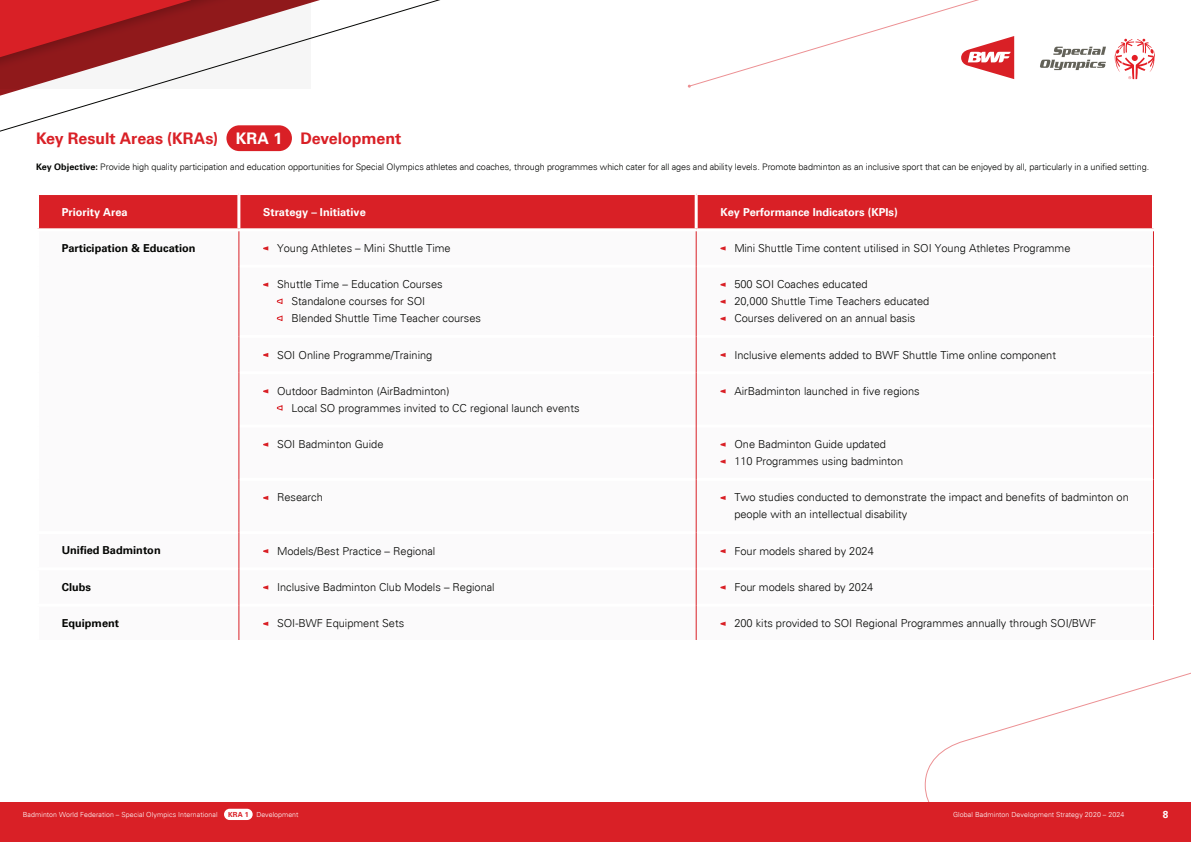
<style>
.page{position:relative;width:1191px;height:842px;background:#fff}
.page>*{position:absolute;margin:0;border:0;box-sizing:border-box;transform-origin:0 0}
.t1{font:700 16px "Univers";letter-spacing:-.005em;color:#d92026}
.t2{font:300 11px/17px "Univers";color:#040503}
.t3{font:700 11px "Univers";color:#fff}
.t4{font:700 11px "Univers";color:#040503}
.t5{font:700 10px "Univers";color:#fff}
.t6{font:300 9px "Univers";letter-spacing:-.005em;color:#040503}
.t7{font:300 7px "Univers";letter-spacing:.015em;color:#fff}
.s1{color:#fff}
.s2{font-weight:700}
.s3{font-weight:700;color:#d92026}
</style>
<div class="page">
<svg style="left:925px;top:672px;width:266px;height:130px"></svg>
<svg style="left:0;top:0;width:440px;height:152px"></svg>
<div style="left:39px;top:195px;width:1113px;height:33px;background:#d92026"></div>
<hr style="left:237px;top:195px;width:3px;height:33px;background:#fff">
<hr style="left:694px;top:195px;width:3px;height:33px;background:#fff">
<hr style="left:239px;top:231px;width:1px;height:35px;background:#d92026">
<hr style="left:696px;top:231px;width:1px;height:35px;background:#d92026">
<hr style="left:1153px;top:231px;width:1px;height:35px;background:#d92026">
<hr style="left:239px;top:266px;width:1px;height:70px;background:#d92026">
<hr style="left:696px;top:266px;width:1px;height:70px;background:#d92026">
<hr style="left:1153px;top:266px;width:1px;height:70px;background:#d92026">
<hr style="left:239px;top:336px;width:1px;height:37px;background:#d92026">
<hr style="left:696px;top:336px;width:1px;height:37px;background:#d92026">
<hr style="left:1153px;top:336px;width:1px;height:37px;background:#d92026">
<hr style="left:239px;top:373px;width:1px;height:53px;background:#d92026">
<hr style="left:696px;top:373px;width:1px;height:53px;background:#d92026">
<hr style="left:1153px;top:373px;width:1px;height:53px;background:#d92026">
<hr style="left:239px;top:426px;width:1px;height:53px;background:#d92026">
<hr style="left:696px;top:426px;width:1px;height:53px;background:#d92026">
<hr style="left:1153px;top:426px;width:1px;height:53px;background:#d92026">
<hr style="left:239px;top:479px;width:1px;height:54px;background:#d92026">
<hr style="left:696px;top:479px;width:1px;height:54px;background:#d92026">
<hr style="left:1153px;top:479px;width:1px;height:54px;background:#d92026">
<hr style="left:239px;top:533px;width:1px;height:36px;background:#d92026">
<hr style="left:696px;top:533px;width:1px;height:36px;background:#d92026">
<hr style="left:1153px;top:533px;width:1px;height:36px;background:#d92026">
<hr style="left:239px;top:569px;width:1px;height:36px;background:#d92026">
<hr style="left:696px;top:569px;width:1px;height:36px;background:#d92026">
<hr style="left:1153px;top:569px;width:1px;height:36px;background:#d92026">
<hr style="left:239px;top:605px;width:1px;height:35px;background:#d92026">
<hr style="left:696px;top:605px;width:1px;height:35px;background:#d92026">
<hr style="left:1153px;top:605px;width:1px;height:35px;background:#d92026">
<svg style="left:263px;top:246px;width:5px;height:4px"></svg>
<svg style="left:720px;top:246px;width:5px;height:4px"></svg>
<svg style="left:263px;top:283px;width:5px;height:4px"></svg>
<svg style="left:277px;top:298px;width:6px;height:6px"></svg>
<svg style="left:277px;top:315px;width:6px;height:6px"></svg>
<svg style="left:720px;top:283px;width:5px;height:4px"></svg>
<svg style="left:720px;top:300px;width:5px;height:4px"></svg>
<svg style="left:720px;top:317px;width:5px;height:4px"></svg>
<svg style="left:263px;top:353px;width:5px;height:4px"></svg>
<svg style="left:720px;top:353px;width:5px;height:4px"></svg>
<svg style="left:263px;top:389px;width:5px;height:4px"></svg>
<svg style="left:277px;top:405px;width:6px;height:6px"></svg>
<svg style="left:720px;top:389px;width:5px;height:4px"></svg>
<svg style="left:263px;top:442px;width:5px;height:5px"></svg>
<svg style="left:720px;top:442px;width:5px;height:5px"></svg>
<svg style="left:720px;top:459px;width:5px;height:5px"></svg>
<svg style="left:263px;top:496px;width:5px;height:4px"></svg>
<svg style="left:720px;top:496px;width:5px;height:4px"></svg>
<svg style="left:263px;top:549px;width:5px;height:4px"></svg>
<svg style="left:720px;top:549px;width:5px;height:4px"></svg>
<svg style="left:263px;top:585px;width:5px;height:5px"></svg>
<svg style="left:720px;top:585px;width:5px;height:5px"></svg>
<svg style="left:263px;top:622px;width:5px;height:4px"></svg>
<svg style="left:720px;top:622px;width:5px;height:4px"></svg>
<div style="left:226px;top:125px;width:66px;height:26px;background:#d92026;border-radius:13px"></div>
<div style="left:0;top:802px;width:1191px;height:40px;background:#d92026"></div>
<div style="left:224px;top:809px;width:29px;height:11px;background:#fff;border-radius:6px"></div>
<svg style="left:687px;top:0;width:468px;height:88px"></svg>
<h1 class="t1" style="left:36px;top:129px;width:367px">Key Result Areas (KRAs) <span class="s1">KRA 1</span> Development</h1>
<p class="t6" style="left:36px;top:162px;width:1114px"><span class="s2">Key Objective:</span> Provide high quality participation and education opportunities for Special Olympics athletes and coaches, through programmes which cater for all ages and ability levels. Promote badminton as an inclusive sport that can be enjoyed by all, particularly in a unified setting.</p>
<p class="t3" style="left:62px;top:205px;width:68px">Priority Area</p>
<p class="t3" style="left:263px;top:205px;width:104px">Strategy – Initiative</p>
<p class="t3" style="left:720px;top:205px;width:179px">Key Performance Indicators (KPIs)</p>
<p class="t4" style="left:62px;top:242px;width:135px">Participation &amp; Education</p>
<p class="t2" style="left:277px;top:240px;width:175px">Young Athletes – Mini Shuttle Time</p>
<p class="t2" style="left:734px;top:240px;width:338px">Mini Shuttle Time content utilised in SOI Young Athletes Programme</p>
<p class="t2" style="left:291px;top:276px;width:191px;text-indent:-14px">Shuttle Time – Education Courses<br>Standalone courses for SOI<br>Blended Shuttle Time Teacher courses</p>
<p class="t2" style="left:734px;top:276px;width:197px">500 SOI Coaches educated<br>20,000 Shuttle Time Teachers educated<br>Courses delivered on an annual basis</p>
<p class="t2" style="left:277px;top:346px;width:157px">SOI Online Programme/Training</p>
<p class="t2" style="left:734px;top:346px;width:323px">Inclusive elements added to BWF Shuttle Time online component</p>
<p class="t2" style="left:291px;top:382px;width:289px;text-indent:-14px">Outdoor Badminton (AirBadminton)<br>Local SO programmes invited to CC regional launch events</p>
<p class="t2" style="left:277px;top:436px;width:108px">SOI Badminton Guide</p>
<p class="t2" style="left:734px;top:436px;width:170px">One Badminton Guide updated<br>110 Programmes using badminton</p>
<p class="t2" style="left:277px;top:489px;width:47px">Research</p>
<p class="t2" style="left:734px;top:506px;width:174px">people with an intellectual disability</p>
<p class="t2" style="left:277px;top:542px;width:160px">Models/Best Practice – Regional</p>
<p class="t2" style="left:734px;top:542px;width:141px">Four models shared by 2024</p>
<p class="t4" style="left:62px;top:581px;width:31px">Clubs</p>
<p class="t2" style="left:277px;top:579px;width:219px">Inclusive Badminton Club Models – Regional</p>
<p class="t2" style="left:734px;top:579px;width:140px">Four models shared by 2024</p>
<p class="t4" style="left:62px;top:617px;width:59px">Equipment</p>
<p class="t2" style="left:277px;top:615px;width:129px">SOI-BWF Equipment Sets</p>
<p class="t2" style="left:734px;top:615px;width:363px">200 kits provided to SOI Regional Programmes annually through SOI/BWF</p>
<p class="t2" style="left:734px;top:382px;width:187px">AirBadminton launched in five regions</p>
<p class="t2" style="left:734px;top:489px;width:396px">Two studies conducted to demonstrate the impact and benefits of badminton on</p>
<p class="t4" style="left:62px;top:544px;width:101px">Unified Badminton</p>
<p class="t7" style="left:23px;top:810px;width:196px">Badminton World Federation – Special Olympics International</p>
<p class="t7" style="left:228px;top:810px;width:72px"><span class="s3">KRA 1</span> Development</p>
<p class="t7" style="left:953px;top:810px;width:173px">Global Badminton Development Strategy 2020 – 2024</p>
<p class="t5" style="left:1162px;top:808px;width:7px">8</p>
</div>
